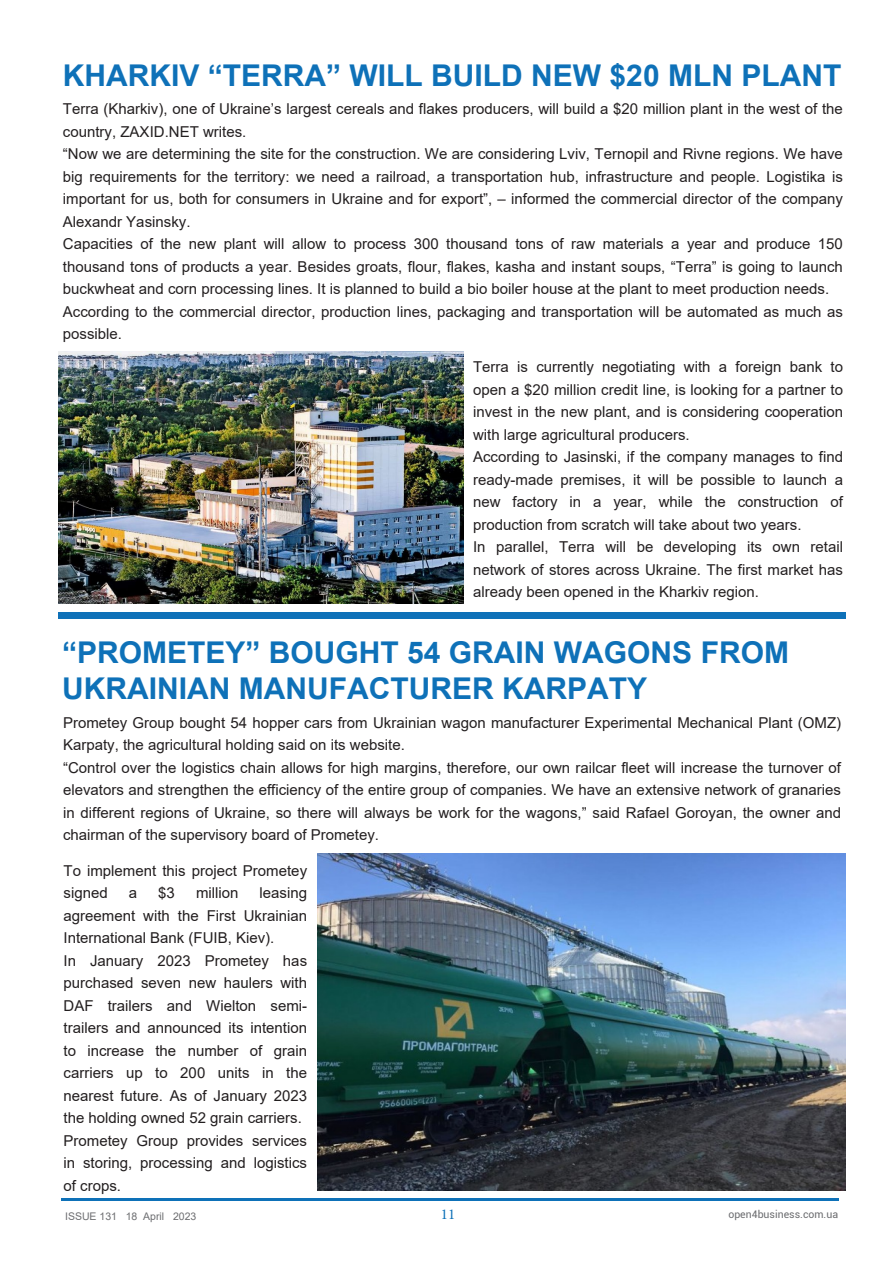
<style>
.page{position:relative;width:893px;height:1263px;background:#fff}
.page>*{position:absolute;margin:0;border:0;box-sizing:border-box;transform-origin:0 0}
.t1{font:700 30px/36px "Arial";color:#0e71b8}
.t2{font:15px/22.5px "Arial";color:#231f20}
.t3{font:15px/22.5px "Arial";color:#221e1f}
.t4{font:15px "Minion Pro";color:#0e71b8}
.t5{font:10.5px "Roboto";color:#6c6d70}
.t6{font:10.5px "Arial";color:#6c6d70}
</style>
<div class="page">
<hr style="left:61px;top:1198px;width:778px;height:3px;background:#0e71b8">
<div style="left:58px;top:612px;width:788px;height:7px;background:#0e71b8"></div>
<img style="left:318px;top:853px;width:527px;height:338px">
<img style="left:59px;top:351px;width:405px;height:253px">
<h1 class="t1" style="left:63px;top:57px;width:780px">KHARKIV “TERRA” WILL BUILD NEW $20 MLN PLANT</h1>
<p class="t2" style="left:63px;top:98px;width:781px">Terra (Kharkiv), one of Ukraine’s largest cereals and flakes producers, will build a $20 million plant in the west of the country, ZAXID.NET writes.<br>“Now we are determining the site for the construction. We are considering Lviv, Ternopil and Rivne regions. We have big requirements for the territory: we need a railroad, a transportation hub, infrastructure and people. Logistika is important for us, both for consumers in Ukraine and for export”, – informed the commercial director of the company Alexandr Yasinsky.<br>Capacities of the new plant will allow to process 300 thousand tons of raw materials a year and produce 150 thousand tons of products a year. Besides groats, flour, flakes, kasha and instant soups, “Terra” is going to launch buckwheat and corn processing lines. It is planned to build a bio boiler house at the plant to meet production needs.<br>According to the commercial director, production lines, packaging and transportation will be automated as much as possible.</p>
<p class="t2" style="left:473px;top:355px;width:372px">Terra is currently negotiating with a foreign bank to open a $20 million credit line, is looking for a partner to invest in the new plant, and is considering cooperation with large agricultural producers.<br>According to Jasinski, if the company manages to find ready-made premises, it will be possible to launch a new factory in a year, while the construction of production from scratch will take about two years.<br>In parallel, Terra will be developing its own retail network of stores across Ukraine. The first market has already been opened in the Kharkiv region.</p>
<h1 class="t1" style="left:62px;top:635px;width:728px">“PROMETEY” BOUGHT 54 GRAIN WAGONS FROM<br>UKRAINIAN MANUFACTURER KARPATY</h1>
<p class="t2" style="left:63px;top:711px;width:780px">Prometey Group bought 54 hopper cars from Ukrainian wagon manufacturer Experimental Mechanical Plant (OMZ)<br>Karpaty, the agricultural holding said on its website.<br>“Control over the logistics chain allows for high margins, therefore, our own railcar fleet will increase the turnover of elevators and strengthen the efficiency of the entire group of companies. We have an extensive network of granaries in different regions of Ukraine, so there will always be work for the wagons,” said Rafael Goroyan, the owner and chairman of the supervisory board of Prometey.</p>
<p class="t3" style="left:64px;top:859px;width:245px">To implement this project Prometey signed</p>
<p class="t3" style="left:129px;top:881px;width:10px">a</p>
<p class="t3" style="left:158px;top:881px;width:18px">$3</p>
<p class="t3" style="left:196px;top:881px;width:44px">million</p>
<p class="t3" style="left:64px;top:881px;width:245px;text-indent:196px">leasing agreement with the First Ukrainian<br>International Bank (FUIB, Kiev).<br>In January 2023 Prometey has purchased seven new haulers with<br>DAF trailers and Wielton semi&shy;trailers and announced its intention to increase the number of grain carriers up to 200 units in the nearest future. As of January 2023 the holding owned 52 grain carriers.<br>Prometey Group provides services in storing, processing and logistics of crops.</p>
<p class="t6" style="left:65px;top:1209px;width:133px">ISSUE 131 18 April 2023</p>
<p class="t4" style="left:441px;top:1204px;width:16px">11</p>
<p class="t5" style="left:728px;top:1207px;width:111px">open4business.com.ua</p>
</div>
